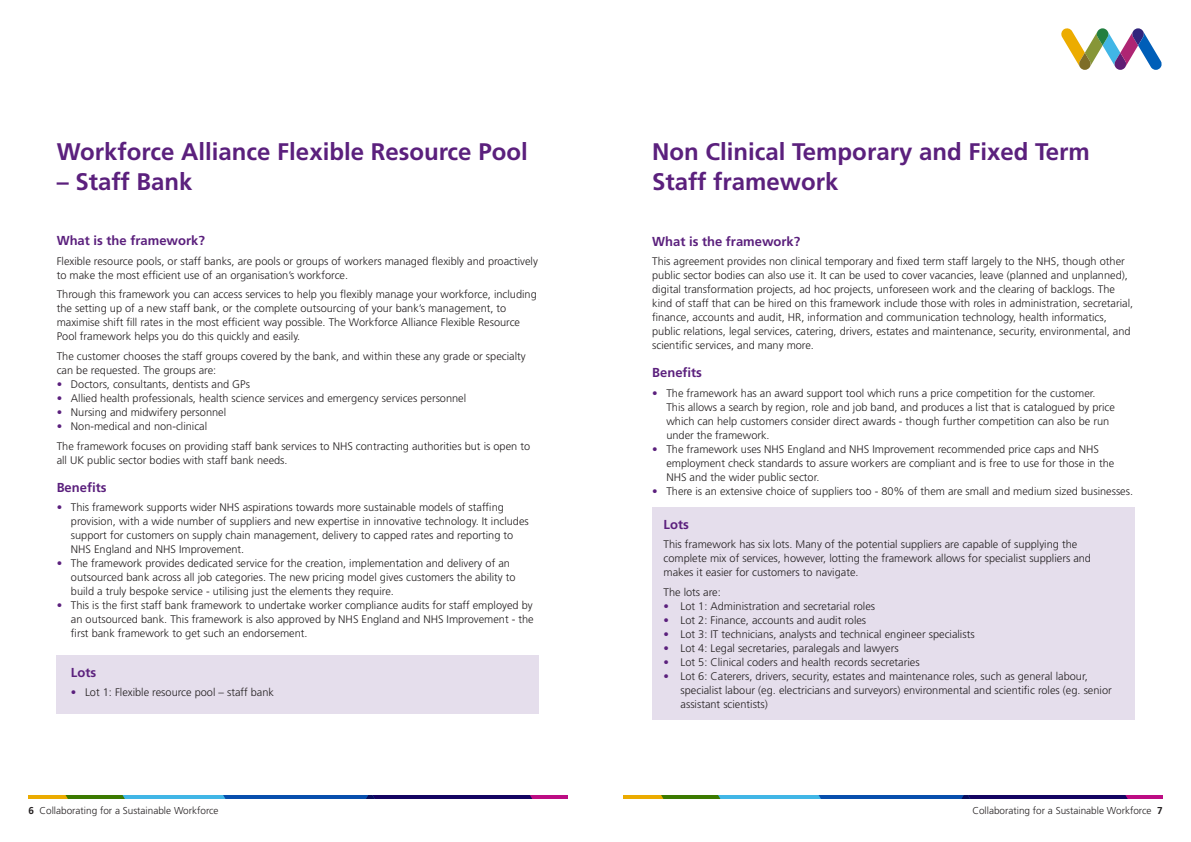
<style>
.page{position:relative;width:1191px;height:842px;background:#fff}
.page>*{position:absolute;margin:0;border:0;box-sizing:border-box;transform-origin:0 0}
.t1{font:700 24px/30px "Frutiger";color:#5b207d}
.t2{font:700 13px "Frutiger";color:#5b207d}
.t3{font:300 11px/14px "Frutiger";color:#231f20}
.t4{font:300 10px "Frutiger";color:#231f20}
.s1{color:#5b207d}
.s2{font-weight:700}
</style>
<div class="page">
<svg style="left:624px;top:796px;width:538px;height:3px;background:#37527f"></svg>
<svg style="left:1061px;top:28px;width:100px;height:42px"></svg>
<svg style="left:28px;top:796px;width:539px;height:3px;background:#37527f"></svg>
<div style="left:652px;top:507px;width:482px;height:213px;background:#e5deec"></div>
<div style="left:57px;top:655px;width:482px;height:59px;background:#e5deec"></div>
<p class="t1" style="left:57px;top:137px;width:472px">Workforce Alliance Flexible Resource Pool</p>
<p class="t1" style="left:57px;top:167px;width:137px">– Staff Bank</p>
<p class="t2" style="left:57px;top:233px;width:150px">What is the framework?</p>
<p class="t3" style="left:57px;top:254px;width:483px">Flexible resource pools, or staff banks, are pools or groups of workers managed flexibly and proactively to make the most efficient use of an organisation’s workforce.</p>
<p class="t3" style="left:57px;top:288px;width:482px">Through this framework you can access services to help you flexibly manage your workforce, including the setting up of a new staff bank, or the complete outsourcing of your bank’s management, to maximise shift fill rates in the most efficient way possible. The Workforce Alliance Flexible Resource Pool framework helps you do this quickly and easily.</p>
<p class="t3" style="left:57px;top:349px;width:470px">The customer chooses the staff groups covered by the bank, and within these any grade or specialty can be requested. The groups are:</p>
<p class="t3" style="left:57px;top:377px;width:195px"><span class="s1">•</span> Doctors, consultants, dentists and GPs</p>
<p class="t3" style="left:57px;top:391px;width:411px"><span class="s1">•</span> Allied health professionals, health science services and emergency services personnel</p>
<p class="t3" style="left:57px;top:405px;width:171px"><span class="s1">•</span> Nursing and midwifery personnel</p>
<p class="t3" style="left:57px;top:419px;width:152px"><span class="s1">•</span> Non-medical and non-clinical</p>
<p class="t3" style="left:57px;top:439px;width:475px">The framework focuses on providing staff bank services to NHS contracting authorities but is open to all UK public sector bodies with staff bank needs.</p>
<p class="t2" style="left:57px;top:480px;width:51px">Benefits</p>
<p class="t3" style="left:71px;top:501px;width:459px;text-indent:-14px"><span class="s1">•</span> This framework supports wider NHS aspirations towards more sustainable models of staffing provision, with a wide number of suppliers and new expertise in innovative technology. It includes support for customers on supply chain management, delivery to capped rates and reporting to NHS England and NHS Improvement.</p>
<p class="t3" style="left:71px;top:557px;width:446px;text-indent:-14px"><span class="s1">•</span> The framework provides dedicated service for the creation, implementation and delivery of an outsourced bank across all job categories. The new pricing model gives customers the ability to build a truly bespoke service - utilising just the elements they require.</p>
<p class="t3" style="left:71px;top:599px;width:464px;text-align:justify;text-indent:-14px"><span class="s1">•</span> This is the first staff bank framework to undertake worker compliance audits for staff employed by an outsourced bank. This framework is also approved by NHS England and NHS Improvement - the first bank framework to get such an endorsement.</p>
<p class="t2" style="left:71px;top:665px;width:27px">Lots</p>
<p class="t3" style="left:71px;top:686px;width:205px"><span class="s1">•</span> Lot 1: Flexible resource pool – staff bank</p>
<p class="t1" style="left:652px;top:137px;width:439px">Non Clinical Temporary and Fixed Term<br>Staff framework</p>
<p class="t2" style="left:652px;top:233px;width:150px">What is the framework?</p>
<p class="t3" style="left:652px;top:255px;width:482px">This agreement provides non clinical temporary and fixed term staff largely to the NHS, though other public sector bodies can also use it. It can be used to cover vacancies, leave (planned and unplanned), digital transformation projects, ad hoc projects, unforeseen work and the clearing of backlogs. The kind of staff that can be hired on this framework include those with roles in administration, secretarial, finance, accounts and audit, HR, information and communication technology, health informatics, public relations, legal services, catering, drivers, estates and maintenance, security, environmental, and scientific services, and many more.</p>
<p class="t2" style="left:652px;top:365px;width:51px">Benefits</p>
<p class="t3" style="left:666px;top:386px;width:450px;text-indent:-14px"><span class="s1">•</span> The framework has an award support tool which runs a price competition for the customer.<br>This allows a search by region, role and job band, and produces a list that is catalogued by price which can help customers consider direct awards - though further competition can also be run under the framework.</p>
<p class="t3" style="left:666px;top:442px;width:449px;text-indent:-14px"><span class="s1">•</span> The framework uses NHS England and NHS Improvement recommended price caps and NHS employment check standards to assure workers are compliant and is free to use for those in the<br>NHS and the wider public sector.</p>
<p class="t3" style="left:652px;top:484px;width:482px"><span class="s1">•</span> There is an extensive choice of suppliers too - 80% of them are small and medium sized businesses.</p>
<p class="t2" style="left:663px;top:516px;width:27px">Lots</p>
<p class="t3" style="left:663px;top:538px;width:429px">This framework has six lots. Many of the potential suppliers are capable of supplying the complete mix of services, however, lotting the framework allows for specialist suppliers and makes it easier for customers to navigate.</p>
<p class="t3" style="left:663px;top:585px;width:59px">The lots are:</p>
<p class="t3" style="left:663px;top:599px;width:213px"><span class="s1">•</span> Lot 1: Administration and secretarial roles</p>
<p class="t3" style="left:663px;top:613px;width:204px"><span class="s1">•</span> Lot 2: Finance, accounts and audit roles</p>
<p class="t3" style="left:663px;top:627px;width:312px"><span class="s1">•</span> Lot 3: IT technicians, analysts and technical engineer specialists</p>
<p class="t3" style="left:663px;top:641px;width:236px"><span class="s1">•</span> Lot 4: Legal secretaries, paralegals and lawyers</p>
<p class="t3" style="left:663px;top:655px;width:257px"><span class="s1">•</span> Lot 5: Clinical coders and health records secretaries</p>
<p class="t3" style="left:680px;top:669px;width:433px;text-indent:-17px"><span class="s1">•</span> Lot 6: Caterers, drivers, security, estates and maintenance roles, such as general labour, specialist labour (eg. electricians and surveyors) environmental and scientific roles (eg. senior assistant scientists)</p>
<p class="t4" style="left:28px;top:804px;width:192px"><span class="s2">6</span> Collaborating for a Sustainable Workforce</p>
<p class="t4" style="left:972px;top:804px;width:192px">Collaborating for a Sustainable Workforce <span class="s2">7</span></p>
</div>
